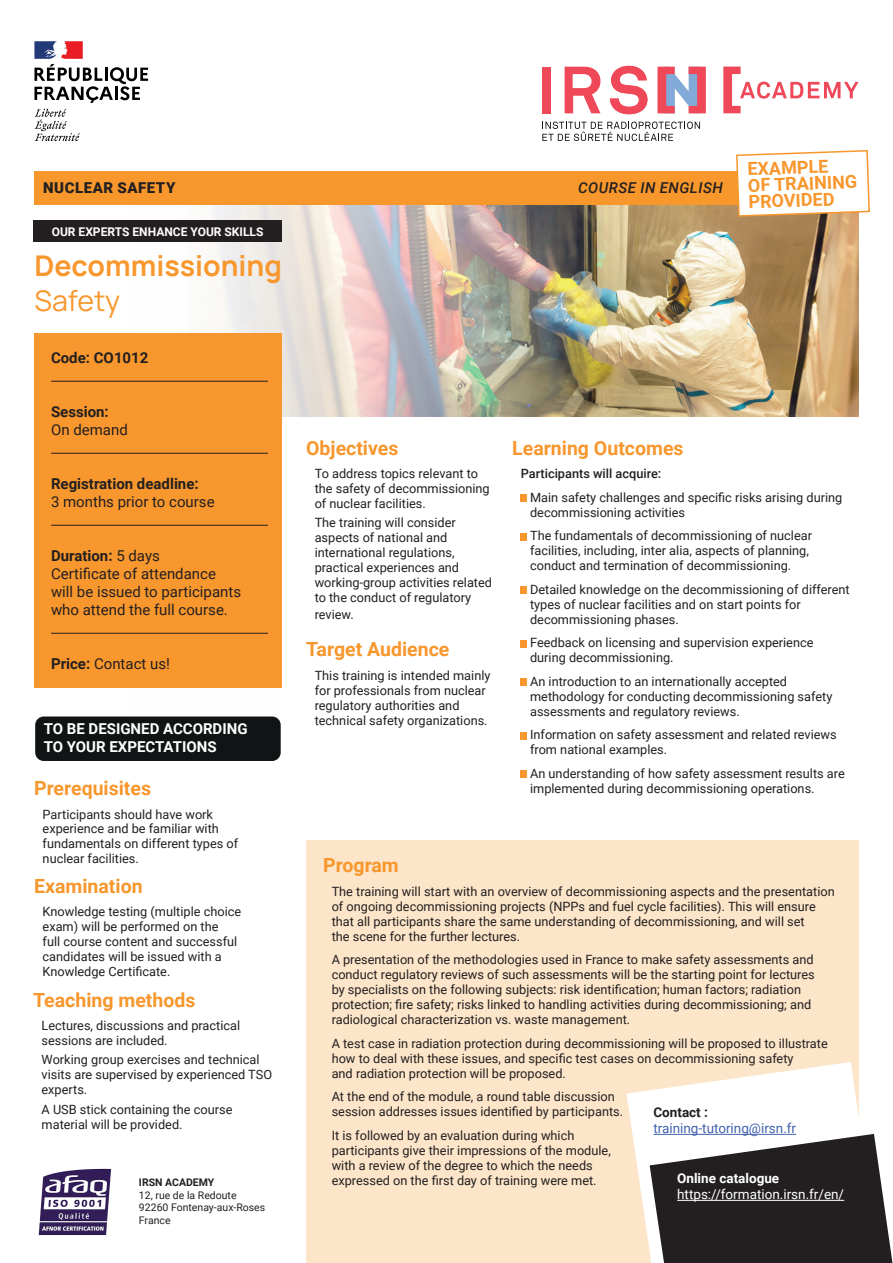
<style>
.page{position:relative;width:893px;height:1263px;background:#fff}
.page>*{position:absolute;margin:0;border:0;box-sizing:border-box;transform-origin:0 0}
.t1{font:700 28.5px "Manrope";color:#f7972d}
.t2{font:28.5px "Manrope";color:#f7972d}
.t3{font:700 19.5px "Roboto";color:#f7972d}
.t4{font:700 18px/16.5px "Roboto";color:#f7972d}
.t5{font:15px/18px "Roboto";color:#231f20}
.t6{font:700 15px "Roboto";color:#231f20}
.t7{font:700 15px/18px "Roboto";color:#fff}
.t8{font:italic 500 15px "Roboto";letter-spacing:.035em;color:#231f20}
.t9{font:900 15px "Roboto";letter-spacing:.035em;color:#231f20}
.t10{font:13.5px "Roboto";color:#fff}
.t11{font:13.5px "Roboto";color:#4161ad}
.t12{font:700 13.5px "Roboto";color:#fff}
.t13{font:700 13.5px "Roboto";color:#231f20}
.t14{font:12.75px/15px "Roboto";color:#231f20}
.t15{font:500 12.75px "Roboto";color:#231f20}
.t16{font:700 12px "Roboto";color:#fff}
.t17{font:10.5px/12.6px "Roboto";color:#231f20}
.t18{font:700 10.5px "Roboto";color:#231f20}
.s1{font-weight:700}
</style>
<div class="page">
<img style="left:188px;top:204px;width:670px;height:213px">
<div style="left:306px;top:840px;width:552px;height:423px;background:#fce5c9"></div>
<svg style="left:626px;top:1062px;width:233px;height:190px;fill:#fff"></svg>
<svg style="left:650px;top:1134px;width:242px;height:129px;background:#474445"></svg>
<div style="left:34px;top:171px;width:824px;height:33px;background:#f7972c"></div>
<div style="left:521px;top:495px;width:6px;height:7px;background:#f7972d"></div>
<div style="left:521px;top:533px;width:6px;height:7px;background:#f7972d"></div>
<div style="left:521px;top:587px;width:6px;height:7px;background:#f7972d"></div>
<div style="left:521px;top:640px;width:6px;height:7px;background:#f7972d"></div>
<div style="left:521px;top:679px;width:6px;height:7px;background:#f7972d"></div>
<div style="left:521px;top:732px;width:6px;height:7px;background:#f7972d"></div>
<div style="left:521px;top:771px;width:6px;height:7px;background:#f7972d"></div>
<div style="left:34px;top:334px;width:248px;height:354px;background:#f7972d"></div>
<svg style="left:34px;top:109px;width:46px;height:32px"></svg>
<svg style="left:34px;top:41px;width:114px;height:62px"></svg>
<div style="left:542px;top:67px;width:9px;height:46px;background:#ef4858"></div>
<svg style="left:657px;top:67px;width:49px;height:46px"></svg>
<svg style="left:610px;top:66px;width:37px;height:48px"></svg>
<svg style="left:565px;top:67px;width:35px;height:46px"></svg>
<svg style="left:542px;top:122px;width:158px;height:19px"></svg>
<svg style="left:723px;top:67px;width:135px;height:46px"></svg>
<hr style="left:653px;top:1134px;width:143px;height:1px;background:#4161ad">
<hr style="left:677px;top:1200px;width:167px;height:1px;background:#fff">
<hr style="left:51px;top:381px;width:217px;height:1px;background:#231f20">
<hr style="left:51px;top:453px;width:217px;height:1px;background:#231f20">
<hr style="left:51px;top:525px;width:217px;height:1px;background:#231f20">
<hr style="left:51px;top:633px;width:217px;height:1px;background:#231f20">
<div style="left:35px;top:716px;width:246px;height:45px;background:#101414;border-radius:9px"></div>
<img style="left:38px;top:1168px;width:74px;height:67px">
<svg style="left:735px;top:150px;width:135px;height:67px"></svg>
<div style="left:33px;top:220px;width:249px;height:22px;background:#231f20"></div>
<p class="t9" style="left:43px;top:177px;width:134px">NUCLEAR SAFETY</p>
<p class="t16" style="left:52px;top:223px;width:213px">OUR EXPERTS ENHANCE YOUR SKILLS</p>
<h1 class="t1" style="left:34px;top:246px;width:249px">Decommissioning</h1>
<h1 class="t2" style="left:34px;top:280px;width:87px">Safety</h1>
<p class="t6" style="left:51px;top:348px;width:99px">Code: CO1012</p>
<p class="t6" style="left:51px;top:402px;width:59px">Session:</p>
<p class="t5" style="left:51px;top:420px;width:78px">On demand</p>
<p class="t6" style="left:51px;top:474px;width:149px">Registration deadline:</p>
<p class="t5" style="left:51px;top:492px;width:165px">3 months prior to course</p>
<p class="t5" style="left:51px;top:546px;width:192px"><span class="s1">Duration:</span> 5 days<br>Certificate of attendance will be issued to participants who attend the full course.</p>
<p class="t5" style="left:51px;top:654px;width:121px"><span class="s1">Price:</span> Contact us!</p>
<p class="t7" style="left:44px;top:719px;width:205px">TO BE DESIGNED ACCORDING<br>TO YOUR EXPECTATIONS</p>
<h2 class="t3" style="left:34px;top:774px;width:118px">Prerequisites</h2>
<p class="t14" style="left:43px;top:806px;width:197px">Participants should have work experience and be familiar with fundamentals on different types of nuclear facilities.</p>
<h2 class="t3" style="left:34px;top:872px;width:110px">Examination</h2>
<p class="t14" style="left:43px;top:903px;width:200px">Knowledge testing (multiple choice exam) will be performed on the<br>full course content and successful candidates will be issued with a<br>Knowledge Certificate.</p>
<h2 class="t3" style="left:33px;top:986px;width:164px">Teaching methods</h2>
<p class="t14" style="left:42px;top:1018px;width:200px">Lectures, discussions and practical sessions are included.</p>
<p class="t14" style="left:42px;top:1052px;width:232px">Working group exercises and technical visits are supervised by experienced TSO experts.</p>
<p class="t14" style="left:42px;top:1101px;width:192px">A USB stick containing the course material will be provided.</p>
<p class="t18" style="left:139px;top:1175px;width:77px">IRSN ACADEMY</p>
<p class="t17" style="left:139px;top:1188px;width:128px">12, rue de la Redoute<br>92260 Fontenay-aux-Roses<br>France</p>
<p class="t8" style="left:578px;top:177px;width:146px">COURSE IN ENGLISH</p>
<h3 class="t4" style="left:747px;top:160px;width:111px;rotate:-2deg">EXAMPLE<br>OF TRAINING<br>PROVIDED</h3>
<h2 class="t3" style="left:306px;top:434px;width:94px">Objectives</h2>
<p class="t14" style="left:315px;top:466px;width:177px">To address topics relevant to the safety of decommissioning of nuclear facilities.</p>
<p class="t14" style="left:315px;top:515px;width:179px">The training will consider aspects of national and international regulations, practical experiences and working-group activities related to the conduct of regulatory</p>
<p class="t14" style="left:315px;top:606px;width:41px">review.</p>
<h2 class="t3" style="left:306px;top:635px;width:145px">Target Audience</h2>
<p class="t14" style="left:315px;top:667px;width:177px">This training is intended mainly for professionals from nuclear regulatory authorities and technical safety organizations.</p>
<h2 class="t3" style="left:512px;top:434px;width:173px">Learning Outcomes</h2>
<p class="t15" style="left:521px;top:465px;width:142px">Participants will acquire:</p>
<p class="t14" style="left:530px;top:489px;width:314px">Main safety challenges and specific risks arising during decommissioning activities</p>
<p class="t14" style="left:530px;top:528px;width:283px">The fundamentals of decommissioning of nuclear facilities, including, inter alia, aspects of planning, conduct and termination of decommissioning.</p>
<p class="t14" style="left:530px;top:581px;width:321px">Detailed knowledge on the decommissioning of different types of nuclear facilities and on start points for decommissioning phases.</p>
<p class="t14" style="left:530px;top:635px;width:285px">Feedback on licensing and supervision experience during decommissioning.</p>
<p class="t14" style="left:530px;top:673px;width:304px">An introduction to an internationally accepted methodology for conducting decommissioning safety assessments and regulatory reviews.</p>
<p class="t14" style="left:530px;top:727px;width:308px">Information on safety assessment and related reviews from national examples.</p>
<p class="t14" style="left:530px;top:765px;width:316px">An understanding of how safety assessment results are implemented during decommissioning operations.</p>
<h2 class="t3" style="left:323px;top:851px;width:77px">Program</h2>
<p class="t14" style="left:332px;top:883px;width:505px">The training will start with an overview of decommissioning aspects and the presentation of ongoing decommissioning projects (NPPs and fuel cycle facilities). This will ensure that all participants share the same understanding of decommissioning, and will set<br>the scene for the further lectures.</p>
<p class="t14" style="left:332px;top:952px;width:485px">A presentation of the methodologies used in France to make safety assessments and conduct regulatory reviews of such assessments will be the starting point for lectures by specialists on the following subjects: risk identification; human factors; radiation protection; fire safety; risks linked to handling activities during decommissioning; and radiological characterization vs. waste management.</p>
<p class="t14" style="left:332px;top:1035px;width:498px">A test case in radiation protection during decommissioning will be proposed to illustrate how to deal with these issues, and specific test cases on decommissioning safety<br>and radiation protection will be proposed.</p>
<p class="t14" style="left:332px;top:1089px;width:293px">At the end of the module, a round table discussion session addresses issues identified by participants.</p>
<p class="t14" style="left:332px;top:1127px;width:281px">It is followed by an evaluation during which participants give their impressions of the module, with a review of the degree to which the needs expressed on the first day of training were met.</p>
<p class="t13" style="left:653px;top:1103px;width:56px">Contact :</p>
<p class="t11" style="left:653px;top:1119px;width:144px">training-tutoring@irsn.fr</p>
<p class="t12" style="left:677px;top:1169px;width:104px">Online catalogue</p>
<p class="t10" style="left:677px;top:1185px;width:169px">https://formation.irsn.fr/en/</p>
</div>
